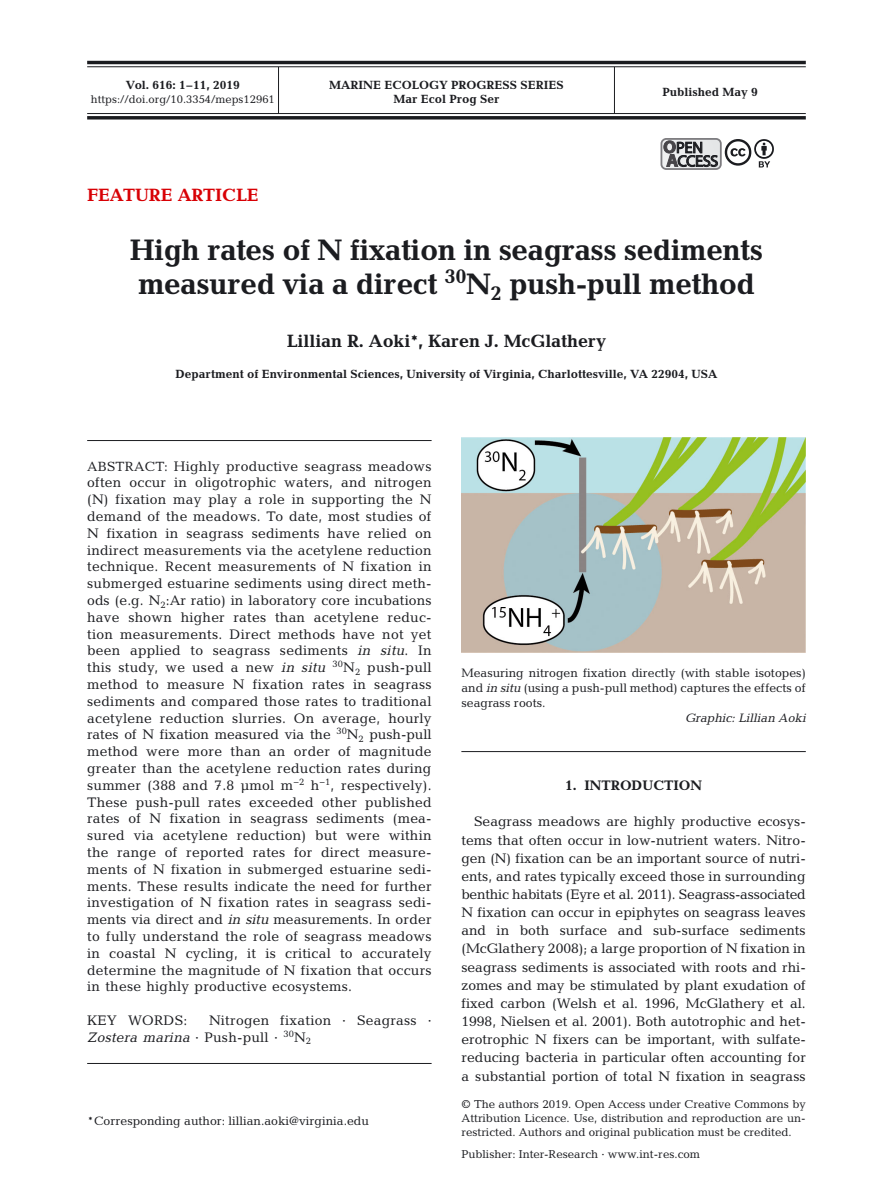
<style>
.page{position:relative;width:893px;height:1178px;background:#fff}
.page>*{position:absolute;margin:0;border:0;box-sizing:border-box;transform-origin:0 0}
.t1{font:700 30px/34.5px "Candida";letter-spacing:-.02em;color:#1b1c20}
.t2{font:700 18px "Candida";letter-spacing:-.005em;color:#1b1c20}
.t3{font:700 18px "Candida";letter-spacing:-.005em;color:#d80005}
.t4{font:15.9px/13.5px "Myriad";letter-spacing:-.02em;color:#1b1c20}
.t5{font:13.95px/16.8px "Candida";letter-spacing:.015em;color:#1b1c20;text-align:justify}
.t6{font:13.95px "Oblique Straight Plain";letter-spacing:.015em;color:#1b1c20}
.t7{font:700 13.95px "Candida";color:#1b1c20}
.t8{font:12.3px/14.7px "Candida";color:#1b1c20;text-align:justify}
.t9{font:12.3px "Oblique Straight Plain";color:#1b1c20}
.t10{font:700 12px/14.4px "Candida";color:#1b1c20;text-align:center}
.t11{font:11.55px/14px "Candida";color:#1b1c20;text-align:justify}
.t12{font:11.25px "Candida";color:#1b1c20}
.s1{font-weight:700;font-size:17.7px;color:#474549}
.s2{font-size:13.5px}
.s3{font-family:"Oblique Straight Plain"}
.s4{font-family:"Candida"}
</style>
<div class="page">
<hr style="left:87px;top:61px;width:719px;height:3px;background:#1b1c20">
<svg style="left:87px;top:116px;width:719px;height:4px;background:#3a3a3e"></svg>
<hr style="left:87px;top:66px;width:719px;height:1px;background:#1b1c20">
<hr style="left:278px;top:67px;width:1px;height:47px;background:#1b1c20">
<hr style="left:87px;top:113px;width:719px;height:1px;background:#1b1c20">
<hr style="left:614px;top:67px;width:1px;height:47px;background:#1b1c20">
<hr style="left:87px;top:440px;width:345px;height:1px;background:#1b1c20">
<hr style="left:87px;top:1063px;width:345px;height:1px;background:#1b1c20">
<img style="left:461px;top:438px;width:344px;height:214px">
<hr style="left:461px;top:751px;width:345px;height:1px;background:#1b1c20">
<div style="left:661px;top:139px;width:60px;height:30px;background:#eaecec;border-radius:5px"></div>
<div style="left:660px;top:138px;width:62px;height:32px;border:2px solid #7d7c80;border-radius:5px"></div>
<svg style="left:725px;top:139px;width:49px;height:28px"></svg>
<p class="t10" style="left:126px;top:79px;width:116px">Vol. 616: 1–11, 2019</p>
<p class="t12" style="left:91px;top:95px;width:185px">https://doi.org/10.3354/meps12961</p>
<p class="t10" style="left:329px;top:79px;width:236px">MARINE ECOLOGY PROGRESS SERIES<br>Mar Ecol Prog Ser</p>
<p class="t10" style="left:662px;top:86px;width:97px">Published May 9</p>
<p class="t4" style="left:663px;top:142px;width:57px"><span class="s1">O</span>PEN<br><span class="s1">A</span>CCESS</p>
<p class="t3" style="left:87px;top:189px;width:173px">FEATURE ARTICLE</p>
<h1 class="t1" style="left:130px;top:236px;width:635px">High rates of N fixation in seagrass sediments measured via a direct <sup>30</sup>N<sub>2</sub> push-pull method</h1>
<p class="t2" style="left:287px;top:335px;width:321px">Lillian R. Aoki*, Karen J. McGlathery</p>
<p class="t10" style="left:176px;top:368px;width:543px">Department of Environmental Sciences, University of Virginia, Charlottesville, VA 22904, USA</p>
<p class="t5" style="left:87px;top:459px;width:346px"><span class="s2">ABSTRACT:</span> Highly productive seagrass meadows often occur in oligotrophic waters, and nitrogen (N) fixation may play a role in supporting the N demand of the meadows. To date, most studies of N fixation in seagrass sediments have relied on indirect measurements via the acetylene reduction technique. Recent measurements of N fixation in submerged estuarine sediments using direct meth&shy;ods (e.g. N<sub>2</sub>:Ar ratio) in laboratory core incubations have shown higher rates than acetylene reduc&shy;tion measurements. Direct methods have not yet been applied to seagrass sediments <span class="s3">in situ</span>. In this study, we used a new <span class="s3">in situ</span> <sup>30</sup>N<sub>2</sub> push-pull method to measure N fixation rates in seagrass sediments and compared those rates to traditional acetylene reduction slurries. On average, hourly rates of N fixation measured via the <sup>30</sup>N<sub>2</sub> push-pull method were more than an order of magnitude greater than the acetylene reduction rates during summer (388 and 7.8 µmol m<sup>−2</sup> h<sup>−1</sup>, re spectively).<br>These push-pull rates exceeded other published rates of N fixation in seagrass sediments (mea&shy;sured via acetylene reduction) but were within the range of reported rates for direct measure&shy;ments of N fixation in submerged estuarine sedi&shy;ments. These results indicate the need for further investigation of N fixation rates in seagrass sedi&shy;ments via direct and <span class="s3">in situ</span> measurements. In order to fully understand the role of seagrass meadows in coastal N cycling, it is critical to accurately determine the magnitude of N fixation that occurs in these highly productive ecosystems.</p>
<p class="t5" style="left:87px;top:1013px;width:102px">KEY WORDS:</p>
<p class="t5" style="left:209px;top:1013px;width:224px">Nitrogen fixation · Seagrass ·</p>
<p class="t6" style="left:87px;top:1032px;width:225px">Zostera marina <span class="s4">· Push-pull ·</span> <sup>30</sup><span class="s4">N</span><sub>2</sub></p>
<p class="t8" style="left:87px;top:1114px;width:283px">*Corresponding author: lillian.aoki@virginia.edu</p>
<p class="t8" style="left:461px;top:667px;width:346px">Measuring nitrogen fixation directly (with stable isotopes) and <span class="s3">in situ</span> (using a push-pull method) captures the effects of seagrass roots.</p>
<p class="t9" style="left:685px;top:712px;width:122px">Graphic: Lillian Aoki</p>
<p class="t7" style="left:565px;top:780px;width:139px">1. INTRODUCTION</p>
<p class="t5" style="left:461px;top:814px;width:346px;line-height:18.1px;text-indent:13px">Seagrass meadows are highly productive ecosys&shy;tems that often occur in low-nutrient waters. Nitro&shy;gen (N) fixation can be an important source of nutri&shy;ents, and rates typically exceed those in surrounding benthic habitats (Eyre et al. 2011). Seagrass-associated N fixation can occur in epiphytes on seagrass leaves and in both surface and sub-surface sediments (McGlathery 2008); a large proportion of N fixation in seagrass sediments is associated with roots and rhi&shy;zomes and may be stimulated by plant exudation of fixed carbon (Welsh et al. 1996, McGlathery et al.<br>1998, Nielsen et al. 2001). Both autotrophic and het&shy;erotrophic N fixers can be important, with sulfate&shy;reducing bacteria in particular often accounting for a substantial portion of total N fixation in seagrass</p>
<p class="t11" style="left:461px;top:1098px;width:346px">© The authors 2019. Open Access under Creative Commons by Attribution Licence. Use, distribution and reproduction are un - restricted. Authors and original publication must be credited.</p>
<p class="t11" style="left:461px;top:1148px;width:240px">Publisher: Inter-Research · www.int-res.com</p>
</div>
